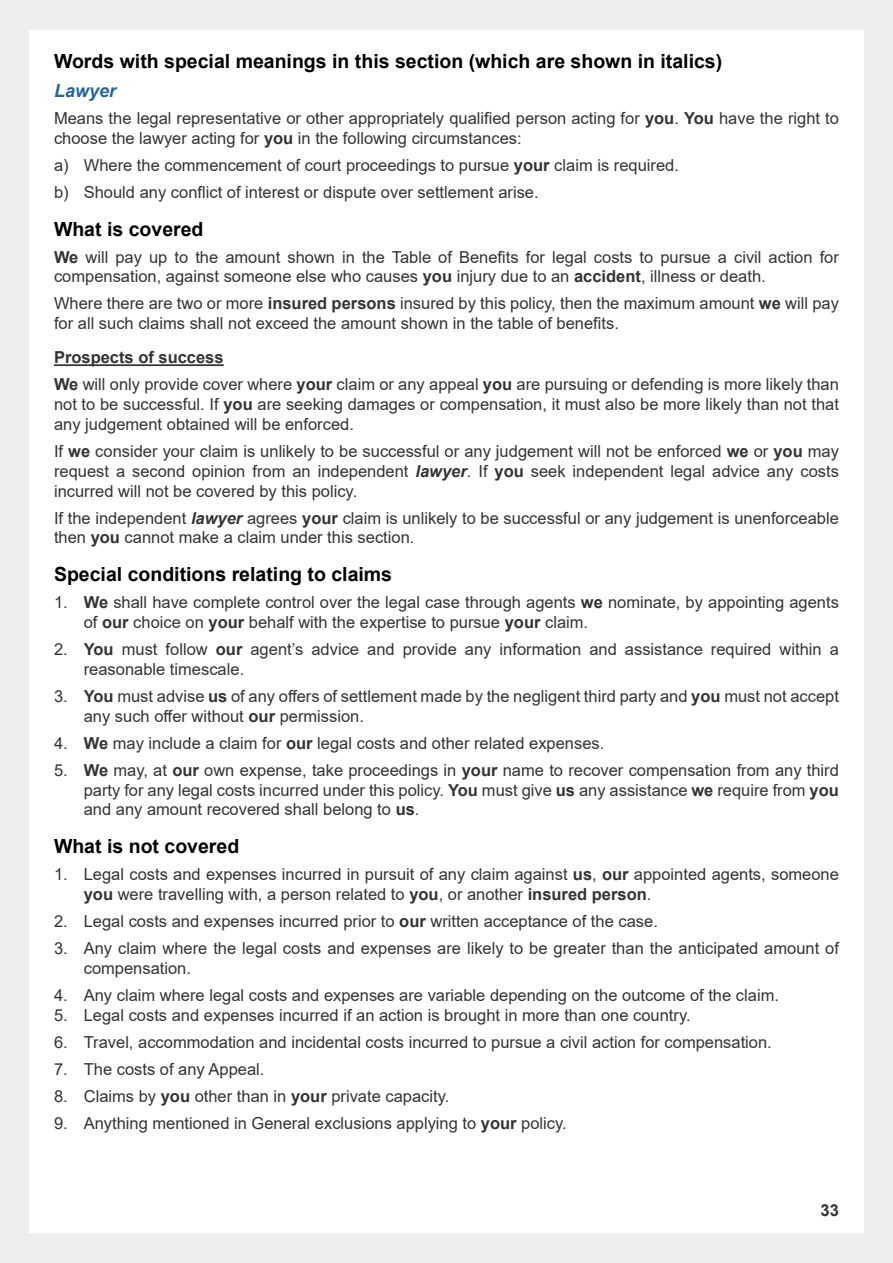
<style>
.page{position:relative;width:893px;height:1263px;background:#fff}
.page>*{position:absolute;margin:0;border:0;box-sizing:border-box;transform-origin:0 0}
.Subheading{font:700 19.5px "Arial";color:#000}
.Definitions{font:italic 700 18px "Arial";color:#256698}
.t1{font:16.5px/19.8px "Arial";color:#333}
.t2{font:700 16.5px "Arial";color:#333}
.s1{font-weight:700}
.s2{font-weight:700;font-style:italic}
</style>
<div class="page">
<div style="left:865px;top:0;width:28px;height:1263px;background:#edefed"></div>
<div style="left:0;top:0;width:28px;height:1263px;background:#edefed"></div>
<div style="left:0;top:1233px;width:893px;height:30px;background:#edefed"></div>
<div style="left:0;top:0;width:893px;height:30px;background:#edefed"></div>
<hr style="left:54px;top:364px;width:170px;height:2px;background:#333">
<p class="Subheading" style="left:54px;top:48px;width:670px">Words with special meanings in this section (which are shown in italics)</p>
<p class="Definitions" style="left:54px;top:79px;width:64px">Lawyer</p>
<p class="t1" style="left:54px;top:108px;width:786px">Means the legal representative or other appropriately qualified person acting for <span class="s1">you</span>. <span class="s1">You</span> have the right to choose the lawyer acting for <span class="s1">you</span> in the following circumstances:</p>
<p class="t1" style="left:54px;top:155px;width:626px">a) Where the commencement of court proceedings to pursue <span class="s1">your</span> claim is required.</p>
<p class="t1" style="left:54px;top:182px;width:486px">b) Should any conflict of interest or dispute over settlement arise.</p>
<p class="Subheading" style="left:54px;top:215px;width:151px">What is covered</p>
<p class="t1" style="left:54px;top:247px;width:786px"><span class="s1">We</span> will pay up to the amount shown in the Table of Benefits for legal costs to pursue a civil action for compensation, against someone else who causes <span class="s1">you</span> injury due to an <span class="s1">accident</span>, illness or death.</p>
<p class="t1" style="left:54px;top:294px;width:786px">Where there are two or more <span class="s1">insured persons</span> insured by this policy, then the maximum amount <span class="s1">we</span> will pay for all such claims shall not exceed the amount shown in the table of benefits.</p>
<p class="t2" style="left:54px;top:346px;width:171px">Prospects of success</p>
<p class="t1" style="left:54px;top:375px;width:786px;text-align:justify"><span class="s1">We</span> will only provide cover where <span class="s1">your</span> claim or any appeal <span class="s1">you</span> are pursuing or defending is more likely than not to be successful. If <span class="s1">you</span> are seeking damages or compensation, it must also be more likely than not that any judgement obtained will be enforced.</p>
<p class="t1" style="left:54px;top:441px;width:786px;text-align:justify">If <span class="s1">we</span> consider your claim is unlikely to be successful or any judgement will not be enforced <span class="s1">we</span> or <span class="s1">you</span> may request a second opinion from an independent <span class="s2">lawyer</span>. If <span class="s1">you</span> seek independent legal advice any costs incurred will not be covered by this policy.</p>
<p class="t1" style="left:54px;top:508px;width:786px">If the independent <span class="s2">lawyer</span> agrees <span class="s1">your</span> claim is unlikely to be successful or any judgement is unenforceable then <span class="s1">you</span> cannot make a claim under this section.</p>
<p class="Subheading" style="left:54px;top:561px;width:340px">Special conditions relating to claims</p>
<p class="t1" style="left:84px;top:592px;width:757px;text-indent:-30px">1. <span class="s1">We</span> shall have complete control over the legal case through agents <span class="s1">we</span> nominate, by appointing agents of <span class="s1">our</span> choice on <span class="s1">your</span> behalf with the expertise to pursue <span class="s1">your</span> claim.</p>
<p class="t1" style="left:84px;top:639px;width:757px;text-indent:-30px">2. <span class="s1">You</span> must follow <span class="s1">our</span> agent’s advice and provide any information and assistance required within a reasonable timescale.</p>
<p class="t1" style="left:84px;top:686px;width:757px;text-indent:-30px">3. <span class="s1">You</span> must advise <span class="s1">us</span> of any offers of settlement made by the negligent third party and <span class="s1">you</span> must not accept any such offer without <span class="s1">our</span> permission.</p>
<p class="t1" style="left:54px;top:733px;width:552px">4. <span class="s1">We</span> may include a claim for <span class="s1">our</span> legal costs and other related expenses.</p>
<p class="t1" style="left:84px;top:760px;width:757px;text-align:justify;text-indent:-30px">5. <span class="s1">We</span> may, at <span class="s1">our</span> own expense, take proceedings in <span class="s1">your</span> name to recover compensation from any third party for any legal costs incurred under this policy. <span class="s1">You</span> must give <span class="s1">us</span> any assistance <span class="s1">we</span> require from <span class="s1">you </span>and any amount recovered shall belong to <span class="s1">us</span>.</p>
<p class="Subheading" style="left:54px;top:832px;width:187px">What is not covered</p>
<p class="t1" style="left:84px;top:864px;width:757px;text-indent:-30px">1. Legal costs and expenses incurred in pursuit of any claim against <span class="s1">us</span>, <span class="s1">our</span> appointed agents, someone <span class="s1">you</span> were travelling with, a person related to <span class="s1">you</span>, or another <span class="s1">insured person</span>.</p>
<p class="t1" style="left:54px;top:911px;width:605px">2. Legal costs and expenses incurred prior to <span class="s1">our</span> written acceptance of the case.</p>
<p class="t1" style="left:84px;top:938px;width:757px;text-indent:-30px">3. Any claim where the legal costs and expenses are likely to be greater than the anticipated amount of compensation.</p>
<p class="t1" style="left:54px;top:985px;width:726px">4. Any claim where legal costs and expenses are variable depending on the outcome of the claim.</p>
<p class="t1" style="left:54px;top:1005px;width:638px">5. Legal costs and expenses incurred if an action is brought in more than one country.</p>
<p class="t1" style="left:54px;top:1032px;width:719px">6. Travel, accommodation and incidental costs incurred to pursue a civil action for compensation.</p>
<p class="t1" style="left:54px;top:1059px;width:212px">7. The costs of any Appeal.</p>
<p class="t1" style="left:54px;top:1086px;width:397px">8. Claims by <span class="s1">you</span> other than in <span class="s1">your</span> private capacity.</p>
<p class="t1" style="left:54px;top:1113px;width:514px">9. Anything mentioned in General exclusions applying to <span class="s1">your</span> policy.</p>
<p class="t2" style="left:821px;top:1198px;width:20px">33</p>
</div>
